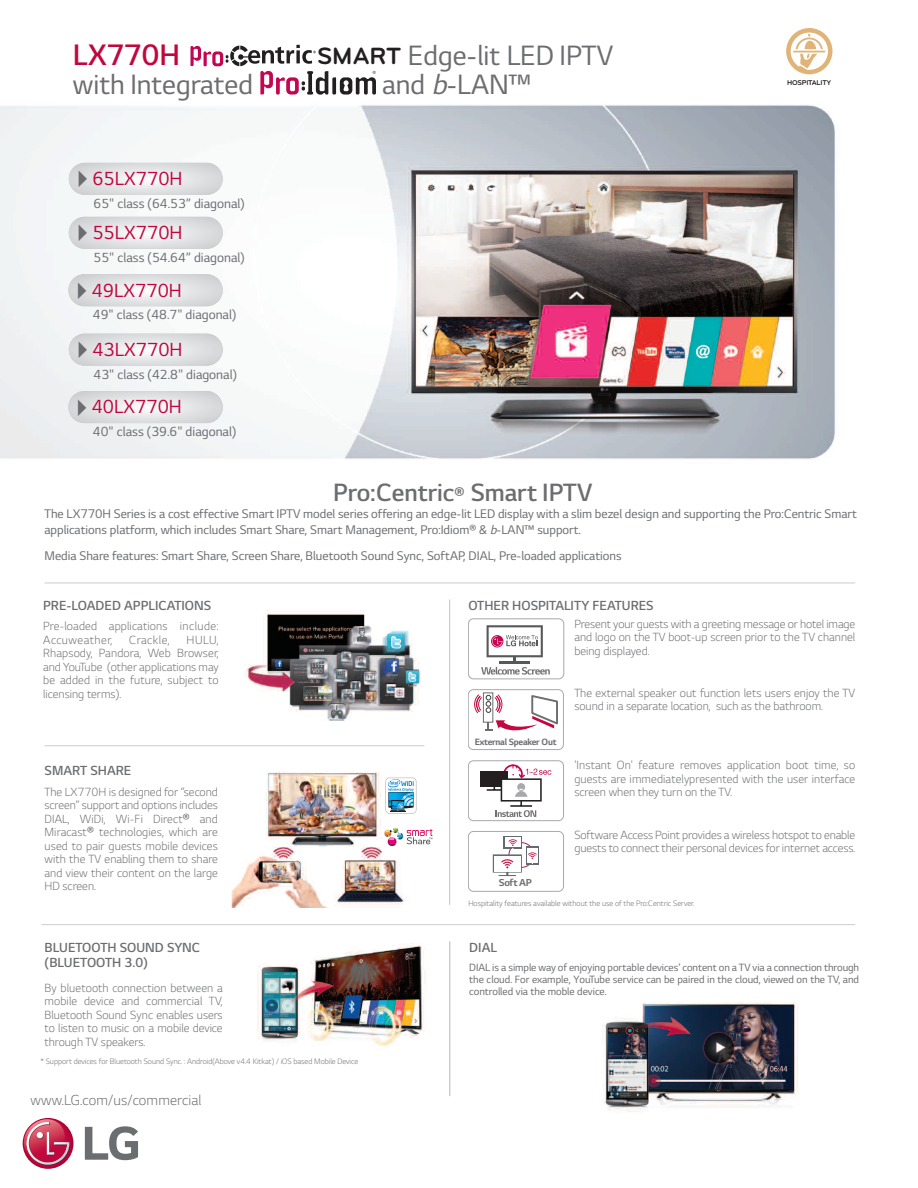
<style>
.page{position:relative;width:918px;height:1188px;background:#fff}
.page>*{position:absolute;margin:0;border:0;box-sizing:border-box;transform-origin:0 0}
.t1{font:300 33.75px "LG Smart";color:#c0073e}
.t2{font:31.8px "LG Smart";color:#6c6d70}
.t3{font:300 28.5px "LG Smart";color:#6c6d70}
.t4{font:700 24.45px "Bryant";color:#231f20}
.t5{font:21.6px "LG Smart";color:#c0073e}
.t6{font:300 16.5px "LG Smart";letter-spacing:.01em;color:#6c6d70}
.t7{font:15px "LG Smart";color:#6c6d70}
.t8{font:300 15px/15px "LG Smart";color:#6c6d70}
.t9{font:14.25px/16.5px "LG Smart";color:#6c6d70}
.t10{font:300 13.5px/13.5px "LG Smart";color:#6c6d70;text-align:justify}
.t11{font:300 13.5px "LG Smart";letter-spacing:.035em;color:#6c6d70}
.t12{font:12px/12px "LG Smart";color:#6c6d70;text-align:justify}
.t13{font:700 11.55px "LG Smart";letter-spacing:-.03em;color:#727171}
.t14{font:700 10.35px "LG Smart";letter-spacing:-.025em;color:#6c6d70}
.t15{font:300 9px "LG Smart";color:#6c6d70}
.t16{font:700 7.2px "Bryant";letter-spacing:-.03em;color:#231f20}
.s1{font-style:italic}
.s2{font-size:21px}
.s3{font-weight:400;font-size:14.25px}
</style>
<div class="page">
<div style="left:483px;top:693px;width:10px;height:29px;border:1px solid #6c6d70"></div>
<svg style="left:474px;top:694px;width:84px;height:37px"></svg>
<div style="left:468px;top:689px;width:96px;height:61px;border:1px solid #a8a9ad;border-radius:5px"></div>
<div style="left:468px;top:619px;width:96px;height:60px;border:1px solid #a8a9ad;border-radius:5px"></div>
<svg style="left:481px;top:625px;width:69px;height:50px"></svg>
<div style="left:468px;top:760px;width:96px;height:61px;border:1px solid #a8a9ad;border-radius:5px"></div>
<div style="left:481px;top:771px;width:27px;height:15px;background:#231f20"></div>
<svg style="left:487px;top:764px;width:64px;height:53px"></svg>
<div style="left:509px;top:842px;width:25px;height:26px;border:1px solid #c01d4a;border-radius:50%"></div>
<div style="left:526px;top:846px;width:13px;height:19px;background:#646a6d"></div>
<div style="left:527px;top:848px;width:11px;height:14px;background:#fff"></div>
<svg style="left:528px;top:852px;width:9px;height:12px"></svg>
<svg style="left:493px;top:839px;width:29px;height:37px"></svg>
<div style="left:468px;top:831px;width:96px;height:61px;border:1px solid #a8a9ad;border-radius:5px"></div>
<img style="left:0;top:44px;width:836px;height:415px">
<div style="left:780px;top:23px;width:64px;height:65px;background:#fff"></div>
<svg style="left:793px;top:34px;width:33px;height:37px"></svg>
<div style="left:786px;top:28px;width:46px;height:46px;border:4px solid #dfb476;border-radius:50%"></div>
<svg style="left:69px;top:163px;width:154px;height:32px;background:#e0e1e2"></svg>
<svg style="left:69px;top:217px;width:154px;height:32px;background:#e0e1e2"></svg>
<svg style="left:68px;top:274px;width:155px;height:32px;background:#e0e1e2"></svg>
<svg style="left:69px;top:334px;width:154px;height:32px;background:#e0e1e2"></svg>
<svg style="left:68px;top:391px;width:155px;height:32px;background:#e0e1e2"></svg>
<svg style="left:191px;top:45px;width:185px;height:50px"></svg>
<hr style="left:45px;top:583px;width:810px;height:1px;background:#cccdcf">
<hr style="left:45px;top:746px;width:379px;height:1px;background:#cccdcf">
<hr style="left:42px;top:924px;width:813px;height:1px;background:#cccdcf">
<svg style="left:85px;top:1126px;width:53px;height:34px"></svg>
<svg style="left:23px;top:1118px;width:50px;height:51px"></svg>
<svg style="left:23px;top:1119px;width:47px;height:46px"></svg>
<hr style="left:449px;top:599px;width:1px;height:305px;background:#cccdcf">
<hr style="left:449px;top:941px;width:1px;height:155px;background:#cccdcf">
<img style="left:246px;top:610px;width:175px;height:110px">
<img style="left:328px;top:720px;width:17px;height:1px">
<img style="left:231px;top:772px;width:186px;height:136px">
<svg style="left:386px;top:778px;width:30px;height:36px"></svg>
<svg style="left:384px;top:828px;width:49px;height:18px"></svg>
<img style="left:257px;top:944px;width:169px;height:102px">
<img style="left:602px;top:1002px;width:196px;height:110px">
<svg style="left:79px;top:171px;width:8px;height:16px"></svg>
<svg style="left:79px;top:225px;width:8px;height:16px"></svg>
<svg style="left:78px;top:282px;width:8px;height:17px"></svg>
<svg style="left:79px;top:342px;width:8px;height:16px"></svg>
<svg style="left:78px;top:399px;width:8px;height:17px"></svg>
<h1 class="t1" style="left:73px;top:37px;width:109px">LX770H</h1>
<h2 class="t2" style="left:408px;top:39px;width:207px">Edge-lit LED IPTV</h2>
<h2 class="t2" style="left:73px;top:67px;width:182px">with Integrated</h2>
<h2 class="t2" style="left:382px;top:67px;width:150px">and <span class="s1">b</span>-LAN™</h2>
<p class="t16" style="left:787px;top:80px;width:45px">HOSPITALITY</p>
<h3 class="t4" style="left:317px;top:48px;width:86px">SMART</h3>
<h3 class="t5" style="left:92px;top:167px;width:92px">65LX770H</h3>
<p class="t7" style="left:94px;top:195px;width:153px">65" class (64.53” diagonal)</p>
<h3 class="t5" style="left:92px;top:221px;width:92px">55LX770H</h3>
<p class="t7" style="left:94px;top:249px;width:153px">55" class (54.64” diagonal)</p>
<h3 class="t5" style="left:92px;top:278px;width:92px">49LX770H</h3>
<p class="t7" style="left:93px;top:307px;width:145px">49" class (48.7" diagonal)</p>
<h3 class="t5" style="left:92px;top:338px;width:92px">43LX770H</h3>
<p class="t7" style="left:94px;top:366px;width:145px">43" class (42.8" diagonal)</p>
<h3 class="t5" style="left:92px;top:395px;width:92px">40LX770H</h3>
<p class="t7" style="left:93px;top:423px;width:145px">40" class (39.6" diagonal)</p>
<h3 class="t3" style="left:333px;top:477px;width:260px">Pro:Centric<span class="s2">®</span> Smart IPTV</h3>
<p class="t9" style="left:45px;top:505px;width:814px">The LX770H Series is a cost effective Smart IPTV model series offering an edge-lit LED display with a slim bezel design and supporting the Pro:Centric Smart applications platform, which includes Smart Share, Smart Management, Pro:Idiom® &amp; <span class="s1">b</span>-LAN™ support.</p>
<p class="t9" style="left:45px;top:547px;width:578px">Media Share features: Smart Share, Screen Share, Bluetooth Sound Sync, SoftAP, DIAL, Pre-loaded applications</p>
<p class="t8" style="left:43px;top:598px;width:170px">PRE-LOADED APPLICATIONS</p>
<p class="t10" style="left:43px;top:619px;width:177px">Pre-loaded applications include:<br>Accuweather,</p>
<p class="t11" style="left:129px;top:632px;width:42px">Crackle,</p>
<p class="t10" style="left:43px;top:633px;width:177px;text-indent:143px">HULU, Rhapsody, Pandora, Web Browser, and YouTube (other applications may be added in the future, subject to licensing terms).</p>
<p class="t8" style="left:45px;top:763px;width:88px">SMART SHARE</p>
<p class="t10" style="left:45px;top:785px;width:175px">The LX770H is designed for “second screen” support and options includes DIAL, WiDi, Wi-Fi Direct<span class="s3">®</span> and Miracast<span class="s3">®</span> technologies, which are used to pair guests mobile devices with the TV enabling them to share and view their content on the large HD screen.</p>
<p class="t8" style="left:468px;top:598px;width:187px">OTHER HOSPITALITY FEATURES</p>
<p class="t10" style="left:574px;top:617px;width:282px">Present your guests with a greeting message or hotel image and logo on the TV boot-up screen prior to the TV channel being displayed.</p>
<p class="t10" style="left:574px;top:686px;width:282px">The external speaker out function lets users enjoy the TV sound in a separate location, such as the bathroom.</p>
<p class="t14" style="left:475px;top:736px;width:83px">External Speaker Out</p>
<p class="t13" style="left:499px;top:876px;width:34px">Soft AP</p>
<p class="t10" style="left:574px;top:758px;width:282px">'Instant On' feature removes application boot time, so guests are immediatelypresented with the user interface screen when they turn on the TV.</p>
<p class="t10" style="left:574px;top:828px;width:282px">Software Access Point provides a wireless hotspot to enable guests to connect their personal devices for internet access.</p>
<p class="t15" style="left:468px;top:899px;width:227px">Hospitality features available without the use of the Pro:Centric Server.</p>
<p class="t8" style="left:45px;top:940px;width:157px">BLUETOOTH SOUND SYNC (BLUETOOTH 3.0)</p>
<p class="t8" style="left:469px;top:940px;width:29px">DIAL</p>
<p class="t10" style="left:45px;top:981px;width:180px">By bluetooth connection between a mobile device and commercial TV, Bluetooth Sound Sync enables users to listen to music on a mobile device through TV speakers.</p>
<p class="t15" style="left:40px;top:1057px;width:319px">* Support devices for Bluetooth Sound Sync. : Android(Above v4.4 Kitkat) / iOS based Mobile Device</p>
<p class="t12" style="left:469px;top:962px;width:391px">DIAL is a simple way of enjoying portable devices’ content on a TV via a connection through the cloud. For example, YouTube service can be paired in the cloud, viewed on the TV, and controlled via the moble device.</p>
<p class="t6" style="left:31px;top:1091px;width:172px">www.LG.com/us/commercial</p>
</div>
